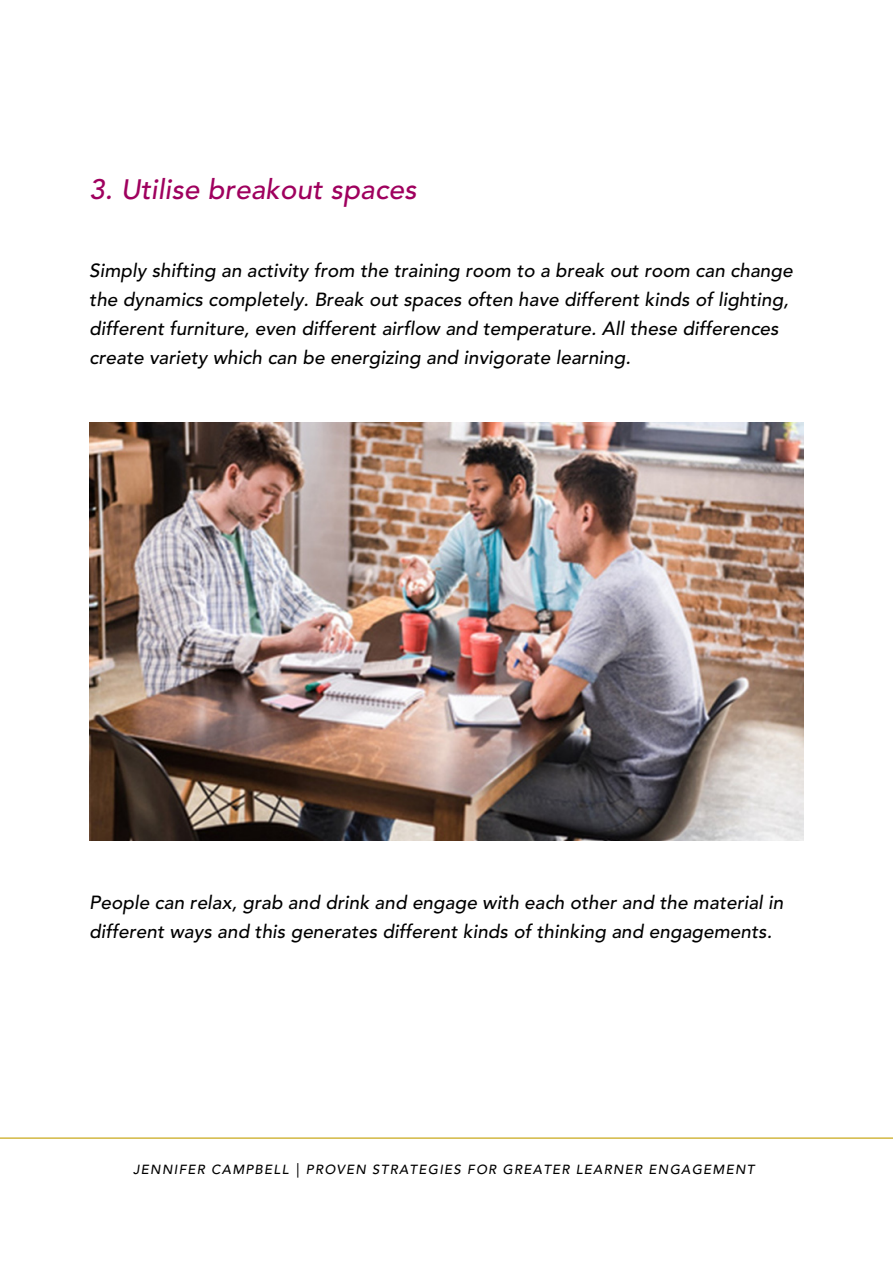
<style>
.page{position:relative;width:893px;height:1264px;background:#fff}
.page>*{position:absolute;margin:0;border:0;box-sizing:border-box;transform-origin:0 0}
.t1{font:italic 500 27.9px "Avenir LT Std";letter-spacing:.005em;color:#9f005e}
.t2{font:italic 500 18.9px/29.2px "Avenir LT Std";letter-spacing:.005em;color:#000}
.t3{font:italic 500 13.05px "Avenir LT Std";letter-spacing:.1em;color:#000}
</style>
<div class="page">
<img style="left:89px;top:422px;width:714px;height:418px">
<hr style="left:0;top:1137px;width:892px;height:1px;background:#c4a003">
<p class="t1" style="left:89px;top:178px;width:328px">3. Utilise breakout spaces</p>
<p class="t2" style="left:89px;top:257px;width:704px">Simply shifting an activity from the training room to a break out room can change the dynamics completely. Break out spaces often have different kinds of lighting, different furniture, even different airflow and temperature. All these differences create variety which can be energizing and invigorate learning.</p>
<p class="t2" style="left:89px;top:889px;width:695px">People can relax, grab and drink and engage with each other and the material in different ways and this generates different kinds of thinking and engagements.</p>
<p class="t3" style="left:133px;top:1163px;width:622px">JENNIFER CAMPBELL | PROVEN STRATEGIES FOR GREATER LEARNER ENGAGEMENT</p>
</div>
